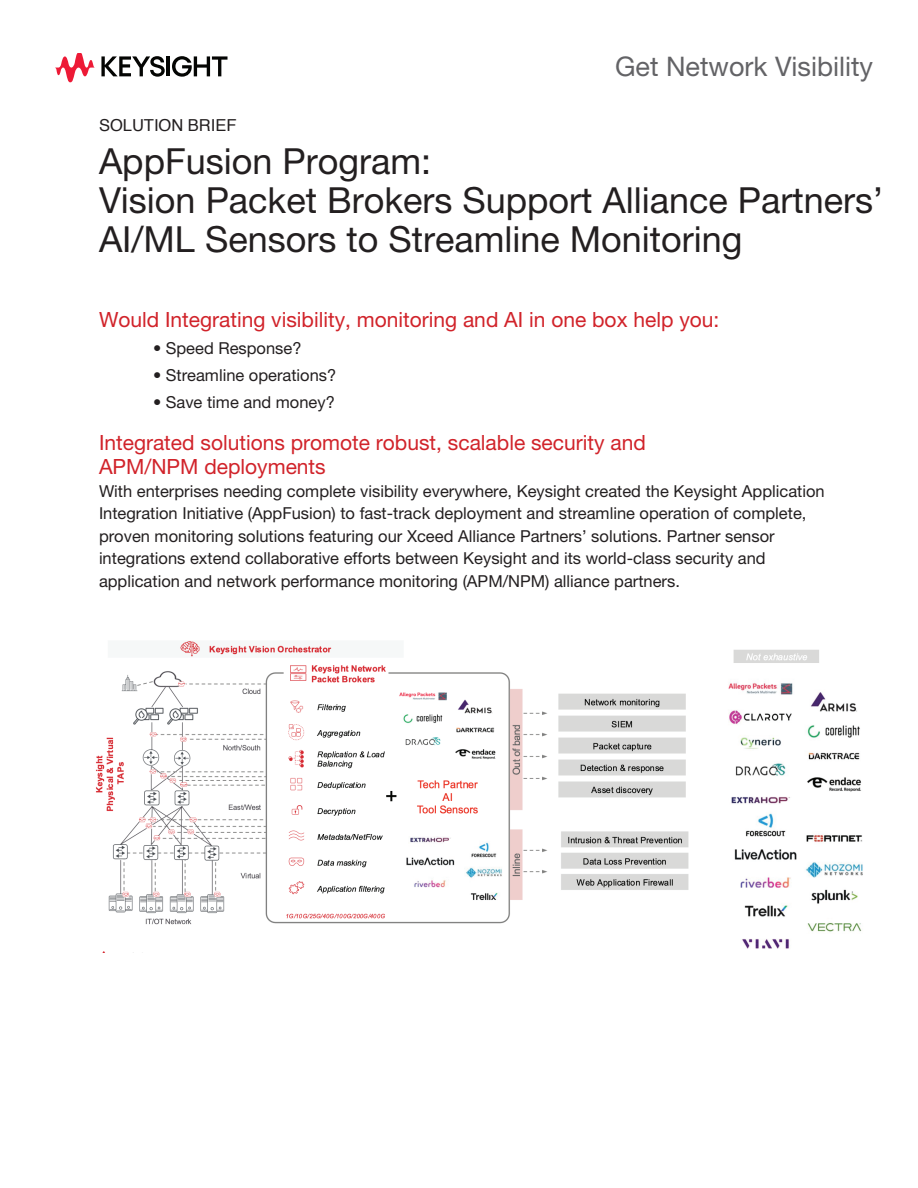
<style>
.page{position:relative;width:918px;height:1188px;background:#fff}
.page>*{position:absolute;margin:0;border:0;box-sizing:border-box;transform-origin:0 0}
.t1{font:36px/39px "Helvetica Neue LT Pro";color:#231f20}
.t2{font:27px "Helvetica Neue LT Pro";color:#636366}
.t3{font:21px/24px "Helvetica Neue LT Pro";color:#d1232a}
.t4{font:16.5px/22.5px "Helvetica Neue LT Pro";color:#231f20}
.t5{font:16.5px "Helvetica";color:#231f20}
</style>
<div class="page">
<svg style="left:55px;top:53px;width:40px;height:29px"></svg>
<svg style="left:101px;top:56px;width:64px;height:21px"></svg>
<hr style="left:167px;top:56px;width:3px;height:20px;background:#040503">
<svg style="left:172px;top:56px;width:56px;height:21px"></svg>
<img style="left:96px;top:641px;width:767px;height:311px">
<h2 class="t2" style="left:615px;top:50px;width:259px">Get Network Visibility</h2>
<p class="t5" style="left:99px;top:112px;width:139px">SOLUTION BRIEF</p>
<h1 class="t1" style="left:99px;top:141px;width:786px">AppFusion Program:<br>Vision Packet Brokers Support Alliance Partners’<br>AI/ML Sensors to Streamline Monitoring</h1>
<p class="t3" style="left:99px;top:307px;width:622px">Would Integrating visibility, monitoring and AI in one box help you:</p>
<p class="t4" style="left:153px;top:337px;width:150px">• Speed Response?</p>
<p class="t4" style="left:153px;top:364px;width:185px">• Streamline operations?</p>
<p class="t4" style="left:153px;top:391px;width:183px">• Save time and money?</p>
<p class="t3" style="left:99px;top:430px;width:548px">Integrated solutions promote robust, scalable security and<br>APM/NPM deployments</p>
<p class="t4" style="left:99px;top:479px;width:727px">With enterprises needing complete visibility everywhere, Keysight created the Keysight Application Integration Initiative (AppFusion) to fast-track deployment and streamline operation of complete, proven monitoring solutions featuring our Xceed Alliance Partners’ solutions. Partner sensor integrations extend collaborative efforts between Keysight and its world-class security and application and network performance monitoring (APM/NPM) alliance partners.</p>
</div>
